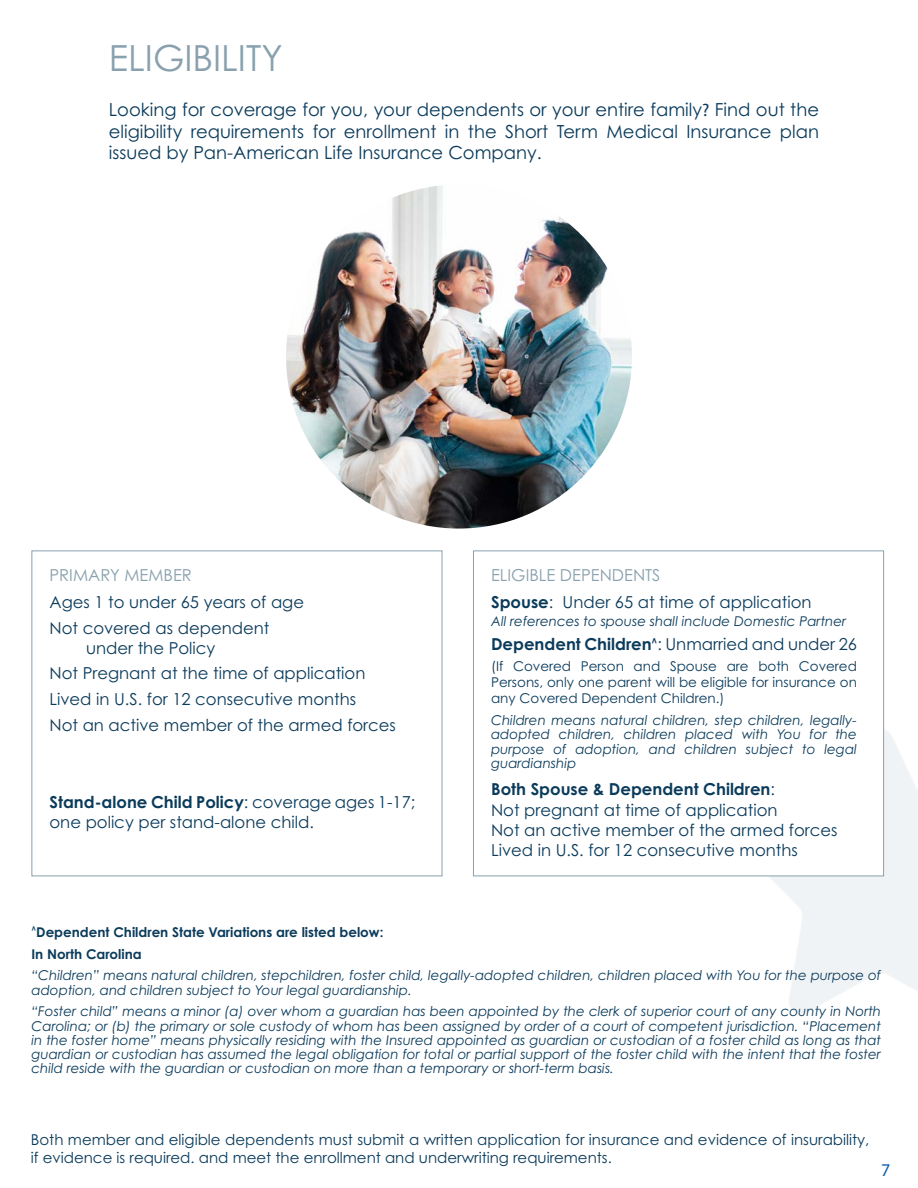
<style>
.page{position:relative;width:918px;height:1188px;background:#fff}
.page>*{position:absolute;margin:0;border:0;box-sizing:border-box;transform-origin:0 0}
.t1{font:36px "Century Gothic Pro";color:#89a1ae}
.t2{font:18px/21.6px "Century Gothic Pro";color:#0b3b5b;text-align:justify}
.t3{font:18px "Myriad Pro";color:#105fad}
.t4{font:16.5px/19.8px "Century Gothic Pro";color:#0b3b5b}
.t5{font:16.5px "Century Gothic Pro";color:#89a1ae}
.t6{font:700 16.5px "Century Gothic Pro";color:#0b3b5b}
.t7{font:15px/18px "Century Gothic Pro";color:#0b3b5b}
.t8{font:italic 13.5px/14.2px "Century Gothic Pro";color:#0b3b5b;text-align:justify}
.t9{font:13.5px/16.2px "Century Gothic Pro";color:#0b3b5b;text-align:justify}
.t10{font:700 13.5px "Century Gothic Pro";color:#0b3b5b}
.s1{font-family:"Myriad Pro"}
.s2{font-weight:700}
.s3{font-weight:400}
</style>
<div class="page">
<img style="left:739px;top:730px;width:179px;height:283px">
<img style="left:286px;top:185px;width:346px;height:344px">
<div style="left:32px;top:550px;width:410px;height:326px;border:1px solid #89a1ae"></div>
<div style="left:473px;top:550px;width:411px;height:326px;background:#fff;border:1px solid #89a1ae"></div>
<p class="t1" style="left:109px;top:37px;width:175px">ELIGIBILITY</p>
<p class="t2" style="left:109px;top:99px;width:712px">Looking for coverage for you, your dependents or your entire family<span class="s1">?</span> Find out the eligibility requirements for enrollment in the Short Term Medical Insurance plan issued by Pan-American Life Insurance Company.</p>
<p class="t5" style="left:50px;top:565px;width:144px">PRIMARY MEMBER</p>
<p class="t4" style="left:50px;top:592px;width:256px">Ages 1 to under 65 years of age</p>
<p class="t4" style="left:50px;top:618px;width:222px">Not covered as dependent</p>
<p class="t4" style="left:86px;top:637px;width:131px">under the Policy</p>
<p class="t4" style="left:50px;top:663px;width:317px">Not Pregnant at the time of application</p>
<p class="t4" style="left:50px;top:689px;width:308px">Lived in U.S. for 12 consecutive months</p>
<p class="t4" style="left:50px;top:715px;width:348px">Not an active member of the armed forces</p>
<p class="t4" style="left:50px;top:792px;width:367px"><span class="s2">Stand-alone Child Policy</span>: coverage ages 1-17; one policy per stand-alone child.</p>
<p class="t5" style="left:491px;top:565px;width:171px">ELIGIBLE DEPENDENTS</p>
<p class="t4" style="left:491px;top:592px;width:322px"><span class="s2">Spouse</span>: Under 65 at time of application</p>
<p class="t8" style="left:491px;top:614px;width:357px">All references to spouse shall include Domestic Partner</p>
<p class="t4" style="left:491px;top:634px;width:367px"><span class="s2">Dependent Children</span><sup>^</sup>: Unmarried and under 26</p>
<p class="t9" style="left:491px;top:658px;width:367px">(If Covered Person and Spouse are both Covered Persons, only one parent will be eligible for insurance on any Covered Dependent Children.)</p>
<p class="t8" style="left:491px;top:713px;width:367px">Children means natural children, step children, legally&shy;adopted children, children placed with You for the purpose of adoption, and children subject to legal guardianship</p>
<p class="t6" style="left:491px;top:779px;width:285px">Both Spouse &amp; Dependent Children<span class="s3">:</span></p>
<p class="t4" style="left:491px;top:800px;width:288px">Not pregnant at time of application</p>
<p class="t4" style="left:491px;top:820px;width:348px">Not an active member of the armed forces</p>
<p class="t4" style="left:491px;top:840px;width:308px">Lived in U.S. for 12 consecutive months</p>
<p class="t10" style="left:32px;top:924px;width:353px"><sup>^</sup>Dependent Children State Variations are listed below:</p>
<p class="t10" style="left:32px;top:945px;width:112px">In North Carolina</p>
<p class="t8" style="left:32px;top:968px;width:851px">“Children” means natural children, stepchildren, foster child, legally-adopted children, children placed with You for the purpose of adoption, and children subject to Your legal guardianship.</p>
<p class="t8" style="left:32px;top:1004px;width:851px">“Foster child” means a minor (a) over whom a guardian has been appointed by the clerk of superior court of any county in North Carolina; or (b) the primary or sole custody of whom has been assigned by order of a court of competent jurisdiction. “Placement in the foster home” means physically residing with the Insured appointed as guardian or custodian of a foster child as long as that guardian or custodian has assumed the legal obligation for total or partial support of the foster child with the intent that the foster child reside with the guardian or custodian on more than a temporary or short-term basis.</p>
<p class="t7" style="left:31px;top:1130px;width:840px">Both member and eligible dependents must submit a written application for insurance and evidence of insurability, if evidence is required. and meet the enrollment and underwriting requirements.</p>
<p class="t3" style="left:881px;top:1159px;width:11px">7</p>
</div>
